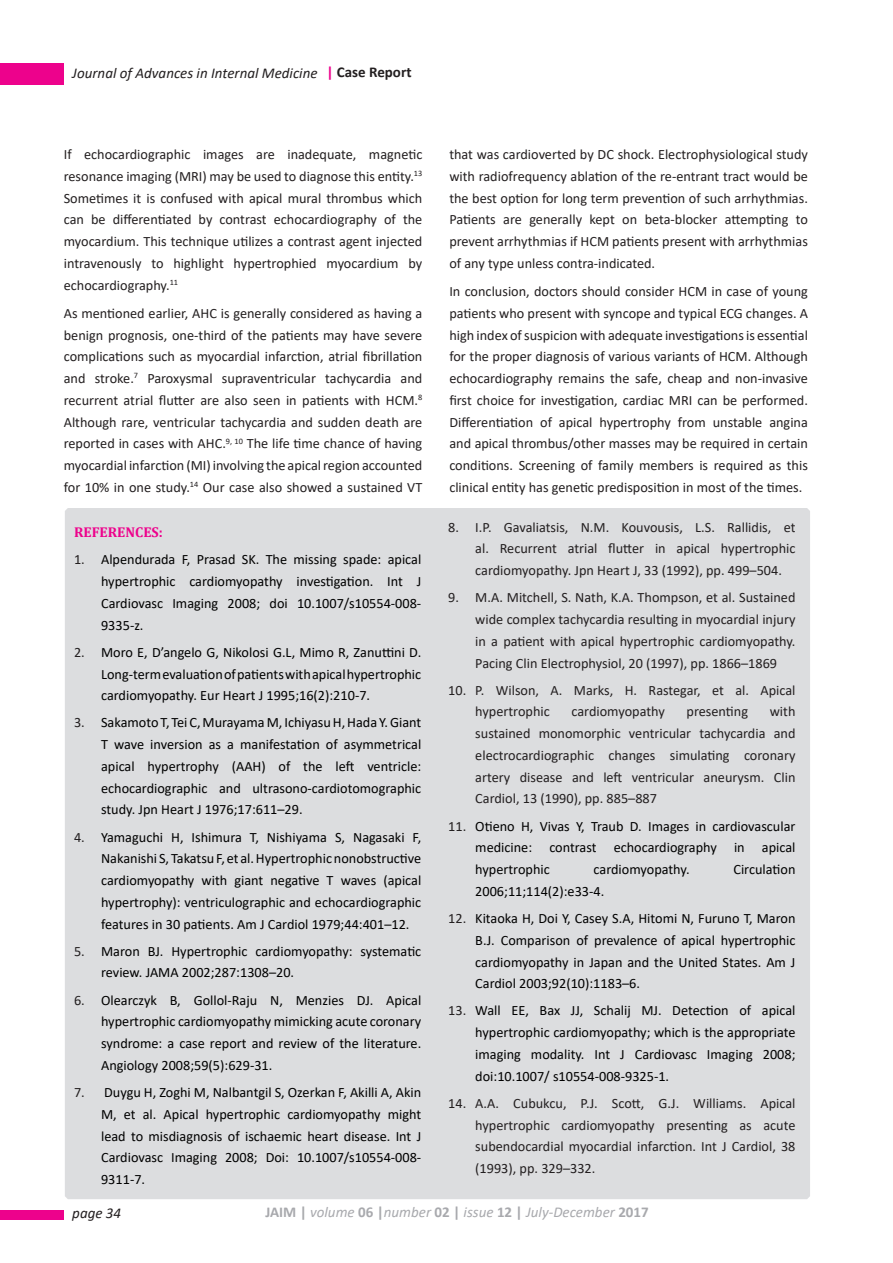
<style>
.page{position:relative;width:893px;height:1263px;background:#fff}
.page>*{position:absolute;margin:0;border:0;box-sizing:border-box;transform-origin:0 0}
.t1{font:italic 15px "Calibri";color:#a8a9ad}
.t2{font:italic 15px "Calibri";color:#231f20}
.t3{font:700 15px "Calibri";color:#231f20}
.t4{font:14.25px/21.8px "Calibri";color:#231f20;text-align:justify}
.t5{font:14.25px/21.8px "Calibri";color:#000;text-align:justify}
.t6{font:700 14.25px "Cambria";color:#ed028c}
.s1{color:#ed028c}
.s2{color:#231f20}
.s3{font-weight:700;font-style:normal}
</style>
<div class="page">
<div style="left:0;top:64px;width:64px;height:21px;background:#ed028c"></div>
<div style="left:0;top:1210px;width:64px;height:10px;background:#ed028c"></div>
<div style="left:65px;top:508px;width:745px;height:691px;background:#dcdddf"></div>
<p class="t2" style="left:72px;top:63px;width:247px">Journal of Advances in Internal Medicine</p>
<p class="t3" style="left:326px;top:62px;width:87px"><span class="s1">|</span> Case Report</p>
<p class="t4" style="left:64px;top:143px;width:360px">If echocardiographic images are inadequate, magnetic resonance imaging (MRI) may be used to diagnose this entity.<sup>13<br></sup>Sometimes it is confused with apical mural thrombus which can be differentiated by contrast echocardiography of the myocardium. This technique utilizes a contrast agent injected intravenously to highlight hypertrophied myocardium by echocardiography.<sup>11</sup></p>
<p class="t4" style="left:64px;top:302px;width:360px">As mentioned earlier, AHC is generally considered as having a benign prognosis, one-third of the patients may have severe complications such as myocardial infarction, atrial fibrillation and stroke.<sup>7</sup> Paroxysmal supraventricular tachycardia and recurrent atrial flutter are also seen in patients with HCM.<sup>8<br></sup>Although rare, ventricular tachycardia and sudden death are reported in cases with AHC.<sup>9,</sup> <sup>10</sup> The life time chance of having myocardial infarction (MI) involving the apical region accounted for 10% in one study.<sup>14</sup> Our case also showed a sustained VT</p>
<p class="t6" style="left:74px;top:522px;width:90px">REFERENCES:</p>
<p class="t5" style="left:101px;top:548px;width:322px;text-indent:-27px"><span class="s2">1.</span> Alpendurada F, Prasad SK. The missing spade: apical hypertrophic cardiomyopathy investigation. Int J Cardiovasc Imaging 2008; doi 10.1007/s10554-008- 9335-z.</p>
<p class="t5" style="left:101px;top:641px;width:322px;text-indent:-27px"><span class="s2">2.</span> Moro E, D’angelo G, Nikolosi G.L, Mimo R, Zanuttini D.<br>Long-term evaluation of patients with apical hypertrophic cardiomyopathy. Eur Heart J 1995;16(2):210-7.</p>
<p class="t5" style="left:101px;top:711px;width:322px;text-indent:-27px"><span class="s2">3.</span> Sakamoto T, Tei C, Murayama M, Ichiyasu H, Hada Y. Giant T wave inversion as a manifestation of asymmetrical apical hypertrophy (AAH) of the left ventricle: echocardiographic and ultrasono-cardiotomographic study. Jpn Heart J 1976;17:611–29.</p>
<p class="t5" style="left:101px;top:826px;width:322px;text-indent:-27px"><span class="s2">4.</span> Yamaguchi H, Ishimura T, Nishiyama S, Nagasaki F, Nakanishi S, Takatsu F, et al. Hypertrophic nonobstructive cardiomyopathy with giant negative T waves (apical hypertrophy): ventriculographic and echocardiographic features in 30 patients. Am J Cardiol 1979;44:401–12.</p>
<p class="t5" style="left:101px;top:940px;width:322px;text-indent:-27px"><span class="s2">5.</span> Maron BJ. Hypertrophic cardiomyopathy: systematic review. JAMA 2002;287:1308–20.</p>
<p class="t5" style="left:101px;top:989px;width:322px;text-indent:-27px"><span class="s2">6.</span> Olearczyk B, Gollol-Raju N, Menzies DJ. Apical hypertrophic cardiomyopathy mimicking acute coronary syndrome: a case report and review of the literature.<br>Angiology 2008;59(5):629-31.</p>
<p class="t5" style="left:101px;top:1081px;width:322px;text-indent:-27px"><span class="s2">7.</span> Duygu H, Zoghi M, Nalbantgil S, Ozerkan F, Akilli A, Akin M, et al. Apical hypertrophic cardiomyopathy might lead to misdiagnosis of ischaemic heart disease. Int J Cardiovasc Imaging 2008; Doi: 10.1007/s10554-008- 9311-7.</p>
<p class="t4" style="left:449px;top:143px;width:360px">that was cardioverted by DC shock. Electrophysiological study with radiofrequency ablation of the re-entrant tract would be the best option for long term prevention of such arrhythmias.<br>Patients are generally kept on beta-blocker attempting to prevent arrhythmias if HCM patients present with arrhythmias of any type unless contra-indicated.</p>
<p class="t4" style="left:449px;top:280px;width:360px">In conclusion, doctors should consider HCM in case of young patients who present with syncope and typical ECG changes. A high index of suspicion with adequate investigations is essential for the proper diagnosis of various variants of HCM. Although echocardiography remains the safe, cheap and non-invasive first choice for investigation, cardiac MRI can be performed.<br>Differentiation of apical hypertrophy from unstable angina and apical thrombus/other masses may be required in certain conditions. Screening of family members is required as this clinical entity has genetic predisposition in most of the times.</p>
<p class="t4" style="left:475px;top:516px;width:322px;text-indent:-27px">8. I.P. Gavaliatsis, N.M. Kouvousis, L.S. Rallidis, et al. Recurrent atrial flutter in apical hypertrophic cardiomyopathy. Jpn Heart J, 33 (1992), pp. 499–504.</p>
<p class="t4" style="left:475px;top:586px;width:322px;text-indent:-27px">9. M.A. Mitchell, S. Nath, K.A. Thompson, et al. Sustained wide complex tachycardia resulting in myocardial injury in a patient with apical hypertrophic cardiomyopathy.<br>Pacing Clin Electrophysiol, 20 (1997), pp. 1866–1869</p>
<p class="t4" style="left:475px;top:679px;width:322px;text-indent:-27px">10. P. Wilson, A. Marks, H. Rastegar, et al. Apical hypertrophic</p>
<p class="t4" style="left:475px;top:700px;width:322px;text-indent:294px">with sustained monomorphic ventricular tachycardia and electrocardiographic changes simulating coronary artery disease and left ventricular aneurysm. Clin Cardiol, 13 (1990), pp. 885–887</p>
<p class="t5" style="left:475px;top:815px;width:322px;text-indent:-27px"><span class="s2">11.</span> Otieno H, Vivas Y, Traub D. Images in cardiovascular medicine: contrast echocardiography in apical hypertrophic</p>
<p class="t4" style="left:571px;top:700px;width:95px">cardiomyopathy</p>
<p class="t4" style="left:687px;top:700px;width:63px">presenting</p>
<p class="t5" style="left:594px;top:858px;width:97px">cardiomyopathy.</p>
<p class="t5" style="left:733px;top:858px;width:64px">Circulation</p>
<p class="t5" style="left:475px;top:880px;width:131px">2006;11;114(2):e33-4.</p>
<p class="t5" style="left:475px;top:907px;width:322px;text-indent:-27px"><span class="s2">12.</span> Kitaoka H, Doi Y, Casey S.A, Hitomi N, Furuno T, Maron B.J. Comparison of prevalence of apical hypertrophic cardiomyopathy in Japan and the United States. Am J Cardiol 2003;92(10):1183–6.</p>
<p class="t5" style="left:475px;top:999px;width:322px;text-indent:-27px"><span class="s2">13.</span> Wall EE, Bax JJ, Schalij MJ. Detection of apical hypertrophic cardiomyopathy; which is the appropriate imaging modality. Int J Cardiovasc Imaging 2008; doi:10.1007/ s10554-008-9325-1.</p>
<p class="t4" style="left:475px;top:1092px;width:322px;text-indent:-27px">14. A.A. Cubukcu, P.J. Scott, G.J. Williams. Apical hypertrophic cardiomyopathy presenting as acute subendocardial myocardial infarction. Int J Cardiol, 38 (1993), pp. 329–332.</p>
<p class="t2" style="left:72px;top:1203px;width:50px">page 34</p>
<p class="t1" style="left:265px;top:1201px;width:385px"><span class="s3">JAIM |</span> volume <span class="s3">06 |</span>number <span class="s3">02 |</span> issue <span class="s3">12 |</span> July-December <span class="s3">2017</span></p>
</div>
